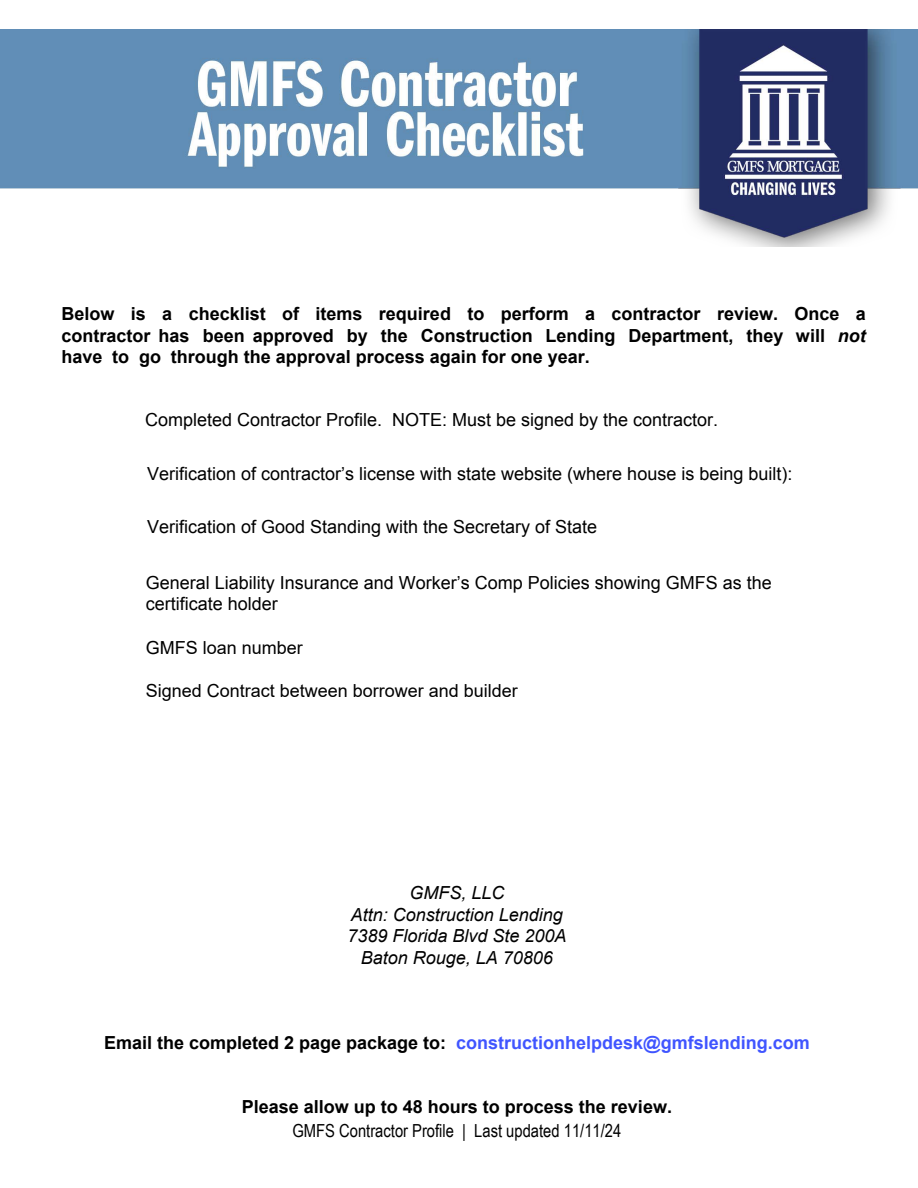
<style>
.page{position:relative;width:918px;height:1188px;background:#fff}
.page>*{position:absolute;margin:0;border:0;box-sizing:border-box;transform-origin:0 0}
.t1{font:18px/21.6px "Arial";color:#000}
.t2{font:700 18px/21.6px "Arial";color:#000;text-align:justify}
.t3{font:italic 18px/21.6px "Arial";color:#000;text-align:center}
.t4{font:700 18px "Arial";color:#4055ff}
.t5{font:700 18px "Arial";color:#000}
.t6{font:18px "Arial Narrow";color:#000}
.s1{font-style:italic}
.s2{color:#000}
</style>
<div class="page">
<img style="left:0;top:30px;width:918px;height:217px">
<p class="t2" style="left:62px;top:304px;width:806px">Below is a checklist of items required to perform a contractor review. Once a contractor has been approved by the Construction Lending Department, they will <span class="s1">not </span>have to go through the approval process again for one year.</p>
<p class="t1" style="left:145px;top:409px;width:575px">Completed Contractor Profile. NOTE: Must be signed by the contractor.</p>
<p class="t1" style="left:147px;top:463px;width:647px">Verification of contractor’s license with state website (where house is being built):</p>
<p class="t1" style="left:147px;top:516px;width:452px">Verification of Good Standing with the Secretary of State</p>
<p class="t1" style="left:146px;top:572px;width:628px">General Liability Insurance and Worker’s Comp Policies showing GMFS as the certificate holder</p>
<p class="t1" style="left:146px;top:636px;width:159px">GMFS loan number</p>
<p class="t1" style="left:146px;top:679px;width:374px">Signed Contract between borrower and builder</p>
<p class="t3" style="left:347px;top:882px;width:221px">GMFS, LLC<br>Attn: Construction Lending<br>7389 Florida Blvd Ste 200A<br>Baton Rouge, LA 70806</p>
<p class="t4" style="left:104px;top:1031px;width:707px"><span class="s2">Email the completed</span> <span class="s2">2 page</span> <span class="s2">package to</span><span class="s2">:</span> constructionhelpdesk@gmfslending.com</p>
<p class="t5" style="left:242px;top:1094px;width:432px">Please allow up to 48 hours to process the review.</p>
<p class="t6" style="left:292px;top:1117px;width:330px">GMFS Contractor Profile | Last updated 11/11/24</p>
</div>
